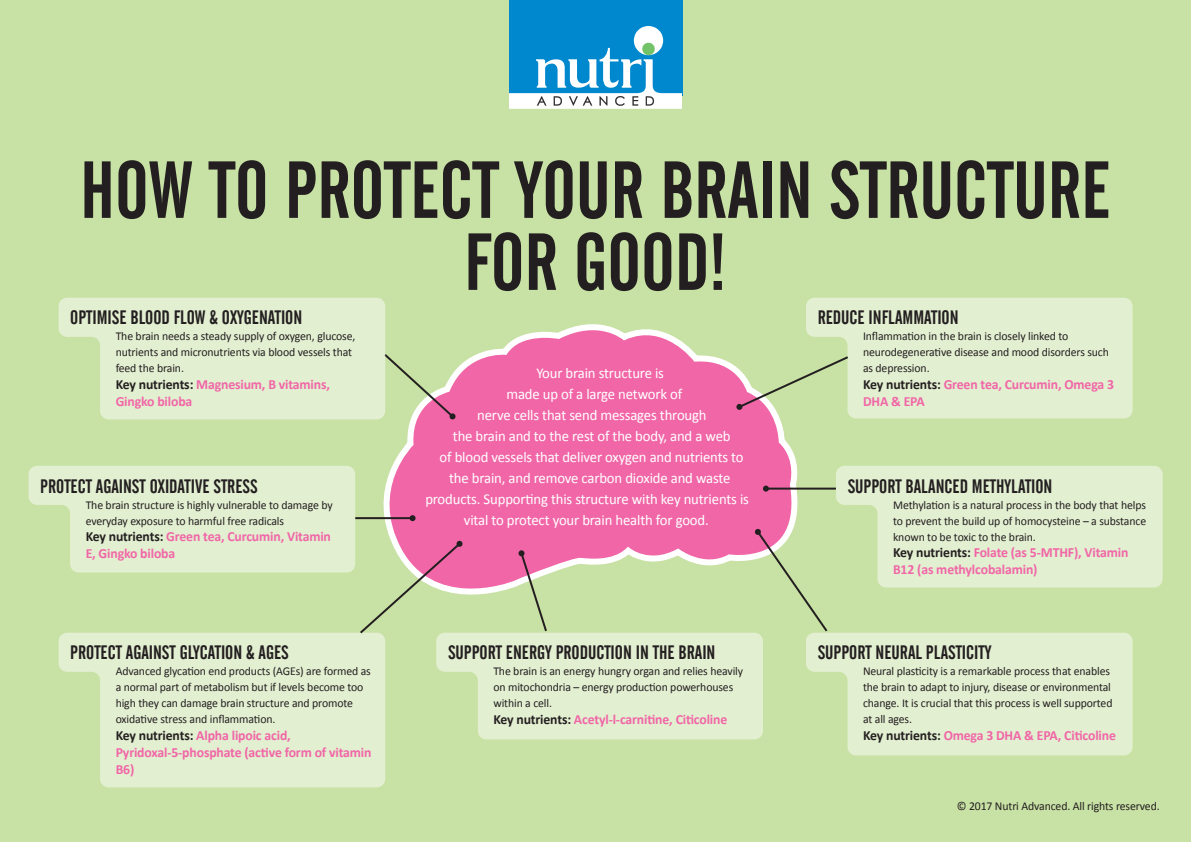
<style>
.page{position:relative;width:1191px;height:842px;background:#c8e1a4}
.page>*{position:absolute;margin:0;border:0;box-sizing:border-box;transform-origin:0 0}
.t1{font:80px/72px "Alternate Gothic No 2 BT";color:#231f20;text-align:center}
.t2{font:19.3px "Alternate Gothic No 2 BT";color:#231f20}
.t3{font:15px "Calibri";letter-spacing:-.01em;color:#fff}
.t4{font:700 14px/16.8px "Calibri";letter-spacing:-.01em;color:#f166a7}
.t5{font:12px/16px "Calibri";letter-spacing:-.01em;color:#231f20}
.s1{color:#231f20}
</style>
<div class="page">
<div style="left:509px;top:0;width:173px;height:95px;background:#0088ce"></div>
<svg style="left:509px;top:26px;width:173px;height:83px"></svg>
<svg style="left:392px;top:324px;width:405px;height:142px;background:#ec7cab"></svg>
<div style="left:100px;top:755px;width:285px;height:32px;background:#e3efd1"></div>
<svg style="left:59px;top:298px;width:397px;height:122px"></svg>
<svg style="left:29px;top:466px;width:1133px;height:289px"></svg>
<svg style="left:736px;top:298px;width:396px;height:120px"></svg>
<h1 class="t1" style="left:80px;top:155px;width:1032px">HOW TO PROTECT YOUR BRAIN STRUCTURE<br>FOR GOOD!</h1>
<h2 class="t2" style="left:70px;top:307px;width:233px">OPTIMISE BLOOD FLOW &amp; OXYGENATION</h2>
<p class="t5" style="left:116px;top:328px;width:241px">The brain needs a steady supply of oxygen, glucose, nutrients and micronutrients via blood vessels that feed the brain.</p>
<p class="t4" style="left:116px;top:376px;width:216px"><span class="s1">Key nutrients:</span> Magnesium, B vitamins,<br>Gingko biloba</p>
<h2 class="t2" style="left:40px;top:475px;width:219px">PROTECT AGAINST OXIDATIVE STRESS</h2>
<p class="t5" style="left:86px;top:496px;width:248px">The brain structure is highly vulnerable to damage by everyday exposure to harmful free radicals</p>
<p class="t4" style="left:86px;top:528px;width:247px"><span class="s1">Key nutrients:</span> Green tea, Curcumin, Vitamin<br>E, Gingko biloba</p>
<h2 class="t2" style="left:70px;top:642px;width:220px">PROTECT AGAINST GLYCATION &amp; AGES</h2>
<p class="t5" style="left:116px;top:663px;width:257px">Advanced glycation end products (AGEs) are formed as a normal part of metabolism but if levels become too high they can damage brain structure and promote oxidative stress and inflammation.</p>
<p class="t4" style="left:116px;top:726px;width:257px"><span class="s1">Key nutrients:</span> Alpha lipoic acid,<br>Pyridoxal-5-phosphate (active form of vitamin<br>B6)</p>
<p class="t3" style="left:536px;top:363px;width:129px">Your brain structure is</p>
<p class="t3" style="left:506px;top:384px;width:177px">made up of a large network of</p>
<p class="t3" style="left:477px;top:405px;width:231px">nerve cells that send messages through</p>
<p class="t3" style="left:453px;top:426px;width:279px">the brain and to the rest of the body, and a web</p>
<p class="t3" style="left:439px;top:447px;width:305px">of blood vessels that deliver oxygen and nutrients to</p>
<p class="t3" style="left:449px;top:468px;width:283px">the brain, and remove carbon dioxide and waste</p>
<p class="t3" style="left:425px;top:489px;width:325px">products. Supporting this structure with key nutrients is</p>
<p class="t3" style="left:464px;top:510px;width:246px">vital to protect your brain health for good.</p>
<h2 class="t2" style="left:448px;top:642px;width:269px">SUPPORT ENERGY PRODUCTION IN THE BRAIN</h2>
<p class="t5" style="left:493px;top:663px;width:251px">The brain is an energy hungry organ and relies heavily on mitochondria – energy production powerhouses within a cell.</p>
<p class="t4" style="left:493px;top:710px;width:235px"><span class="s1">Key nutrients:</span> Acetyl-l-carnitine, Citicoline</p>
<h2 class="t2" style="left:817px;top:307px;width:142px">REDUCE INFLAMMATION</h2>
<p class="t5" style="left:863px;top:328px;width:247px">Inflammation in the brain is closely linked to neurodegenerative disease and mood disorders such as depression.</p>
<p class="t4" style="left:863px;top:376px;width:252px"><span class="s1">Key nutrients:</span> Green tea, Curcumin, Omega 3<br>DHA &amp; EPA</p>
<h2 class="t2" style="left:847px;top:475px;width:206px">SUPPORT BALANCED METHYLATION</h2>
<p class="t5" style="left:893px;top:496px;width:255px;text-align:justify">Methylation is a natural process in the body that helps to prevent the build up of homocysteine – a substance known to be toxic to the brain.</p>
<p class="t4" style="left:893px;top:544px;width:237px"><span class="s1">Key nutrients:</span> Folate (as 5-MTHF), Vitamin<br>B12 (as methylcobalamin)</p>
<h2 class="t2" style="left:817px;top:642px;width:175px">SUPPORT NEURAL PLASTICITY</h2>
<p class="t5" style="left:863px;top:663px;width:251px">Neural plasticity is a remarkable process that enables the brain to adapt to injury, disease or environmental change. It is crucial that this process is well supported at all ages.</p>
<p class="t4" style="left:863px;top:726px;width:254px"><span class="s1">Key nutrients:</span> Omega 3 DHA &amp; EPA, Citicoline</p>
<p class="t5" style="left:956px;top:797px;width:204px">© 2017 Nutri Advanced. All rights reserved.</p>
</div>
